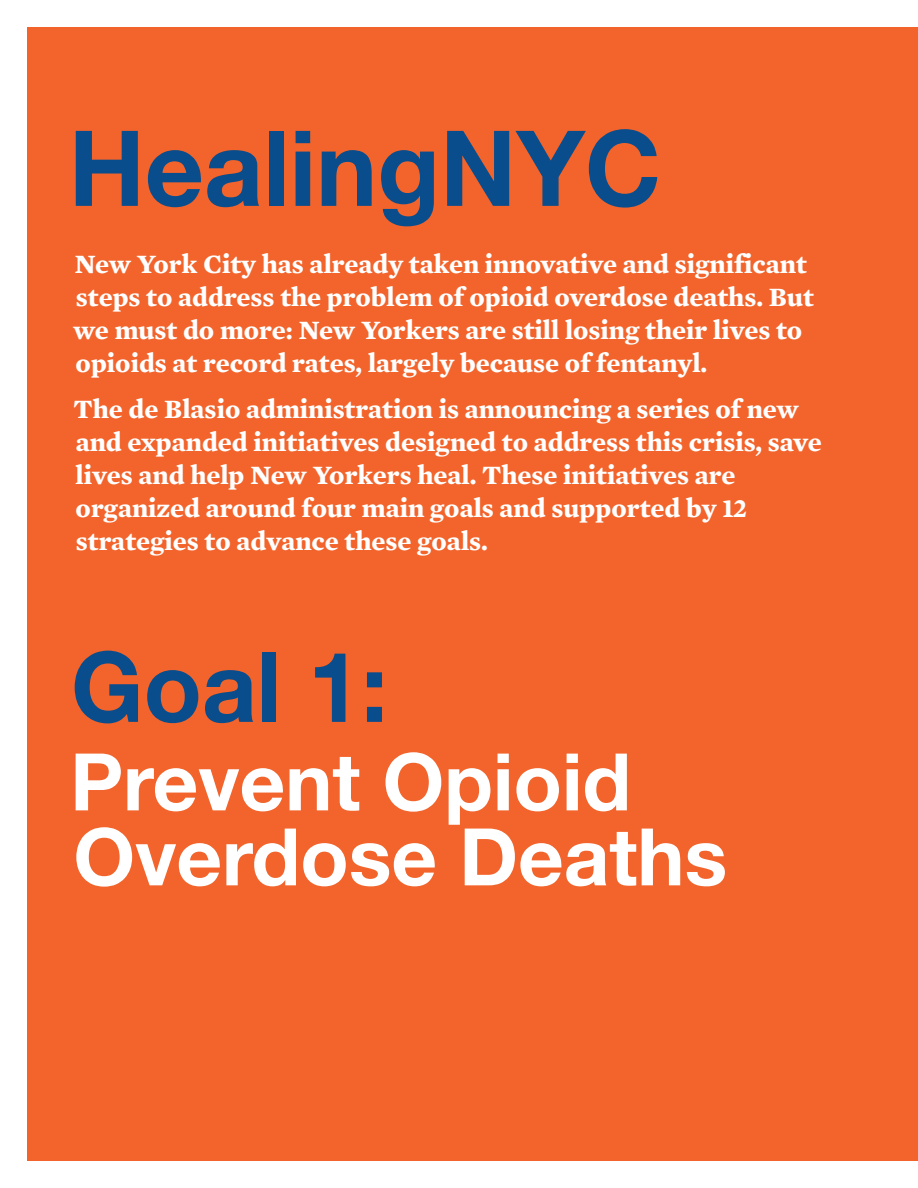
<style>
.page{position:relative;width:918px;height:1188px;background:#fff}
.page>*{position:absolute;margin:0;border:0;box-sizing:border-box;transform-origin:0 0}
.t1{font:700 105px "Helvetica Neue";color:#094d8c}
.t2{font:700 97.5px "Helvetica Neue";color:#094d8c}
.t3{font:700 79.5px/75px "Helvetica Neue";color:#fff}
.t4{font:700 27px/33px "Mercury Text G2";color:#fff}
</style>
<div class="page">
<div style="left:27px;top:27px;width:891px;height:1134px;background:#f2642b"></div>
<h1 class="t1" style="left:69px;top:86px;width:594px">HealingNYC</h1>
<p class="t4" style="left:73px;top:247px;width:742px">New York City has already taken innovative and significant steps to address the problem of opioid overdose deaths. But we must do more: New Yorkers are still losing their lives to opioids at record rates, largely because of fentanyl.</p>
<p class="t4" style="left:73px;top:392px;width:750px">The de Blasio administration is announcing a series of new and expanded initiatives designed to address this crisis, save lives and help New Yorkers heal. These initiatives are organized around four main goals and supported by 12 strategies to advance these goals.</p>
<h2 class="t2" style="left:71px;top:611px;width:318px">Goal 1:</h2>
<h3 class="t3" style="left:70px;top:747px;width:659px">Prevent Opioid<br>Overdose Deaths</h3>
</div>
